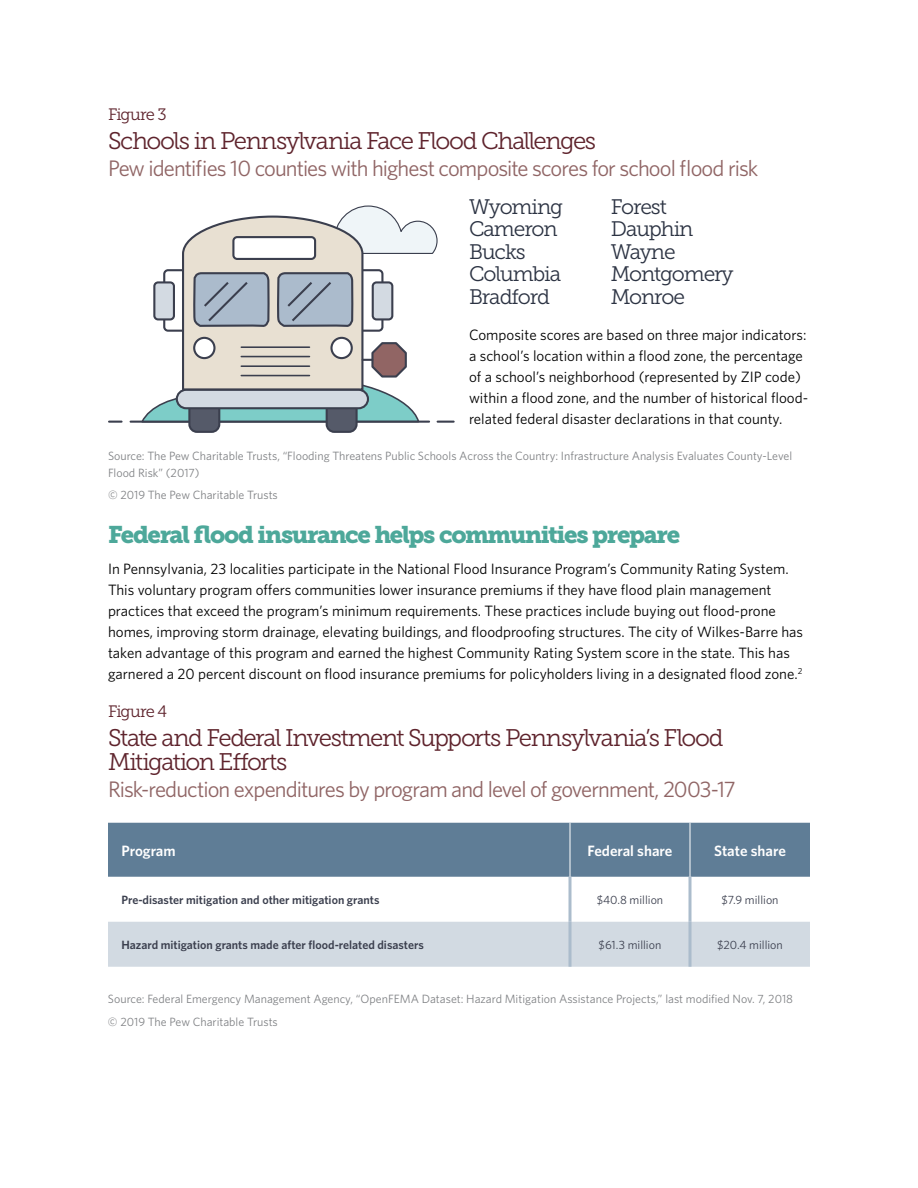
<style>
.page{position:relative;width:918px;height:1188px;background:#fff}
.page>*{position:absolute;margin:0;border:0;box-sizing:border-box;transform-origin:0 0}
.t1{font:24px/24px "Museo Slab 300";letter-spacing:-.055em;color:#5e232c}
.t2{font:24px "Museo Slab 900";letter-spacing:-.055em;color:#4da89a}
.t3{font:22.5px "Whitney";letter-spacing:-.04em;color:#906565}
.t4{font:21px/22.5px "Museo Slab 300";letter-spacing:-.05em;color:#2c3343}
.t5{font:16.5px "Museo Slab 300";letter-spacing:-.055em;color:#5e232c}
.t6{font:15px/21px "Whitney";color:#000}
.t7{font:600 15px "Whitney";color:#fff}
.t8{font:12px/22.5px "Whitney";color:#808285}
.t9{font:600 12px "Whitney";color:#3b3f4e}
.t10{font:12px "Whitney";color:#3b3f4e}
</style>
<div class="page">
<div style="left:108px;top:823px;width:702px;height:54px;background:#5f7d96"></div>
<div style="left:108px;top:922px;width:702px;height:45px;background:#d2dae2"></div>
<svg style="left:568px;top:877px;width:4px;height:45px"></svg>
<svg style="left:688px;top:877px;width:4px;height:45px"></svg>
<svg style="left:568px;top:922px;width:4px;height:45px"></svg>
<svg style="left:688px;top:922px;width:4px;height:45px"></svg>
<hr style="left:570px;top:823px;width:1px;height:54px;background:#fff">
<hr style="left:690px;top:823px;width:1px;height:54px;background:#fff">
<svg style="left:109px;top:421px;width:13px;height:2px"></svg>
<hr style="left:131px;top:421px;width:298px;height:2px;background:#3b3f4e">
<div style="left:189px;top:397px;width:30px;height:35px;background:#555a69;border-radius:8px"></div>
<div style="left:188px;top:396px;width:32px;height:37px;border:2px solid #3b3f4e;border-radius:8px"></div>
<div style="left:327px;top:397px;width:30px;height:35px;background:#555a69;border-radius:8px"></div>
<div style="left:326px;top:396px;width:32px;height:37px;border:2px solid #3b3f4e;border-radius:8px"></div>
<svg style="left:140px;top:205px;width:314px;height:218px"></svg>
<hr style="left:241px;top:365px;width:68px;height:2px;background:#3b3f4e">
<hr style="left:241px;top:375px;width:68px;height:1px;background:#3b3f4e">
<p class="t5" style="left:108px;top:106px;width:60px">Figure 3</p>
<h1 class="t1" style="left:108px;top:129px;width:490px">Schools in Pennsylvania Face Flood Challenges</h1>
<h2 class="t3" style="left:108px;top:153px;width:652px">Pew identifies 10 counties with highest composite scores for school flood risk</h2>
<h3 class="t4" style="left:469px;top:196px;width:95px">Wyoming<br>Cameron<br>Bucks<br>Columbia<br>Bradford</h3>
<h3 class="t4" style="left:611px;top:196px;width:124px">Forest<br>Dauphin<br>Wayne<br>Montgomery<br>Monroe</h3>
<p class="t6" style="left:469px;top:324px;width:341px">Composite scores are based on three major indicators: a school’s location within a flood zone, the percentage of a school’s neighborhood (represented by ZIP code) within a flood zone, and the number of historical flood&shy;related federal disaster declarations in that county.</p>
<p class="t8" style="left:108px;top:448px;width:686px;line-height:16.5px">Source: The Pew Charitable Trusts, “Flooding Threatens Public Schools Across the Country: Infrastructure Analysis Evaluates County-Level<br>Flood Risk” (2017)</p>
<p class="t8" style="left:108px;top:484px;width:171px">© 2019 The Pew Charitable Trusts</p>
<h1 class="t2" style="left:108px;top:520px;width:574px">Federal flood insurance helps communities prepare</h1>
<p class="t6" style="left:108px;top:558px;width:697px">In Pennsylvania, 23 localities participate in the National Flood Insurance Program’s Community Rating System.<br>This voluntary program offers communities lower insurance premiums if they have flood plain management practices that exceed the program’s minimum requirements. These practices include buying out flood-prone homes, improving storm drainage, elevating buildings, and floodproofing structures. The city of Wilkes-Barre has taken advantage of this program and earned the highest Community Rating System score in the state. This has garnered a 20 percent discount on flood insurance premiums for policyholders living in a designated flood zone.<sup>2</sup></p>
<p class="t5" style="left:108px;top:703px;width:61px">Figure 4</p>
<h1 class="t1" style="left:108px;top:726px;width:617px">State and Federal Investment Supports Pennsylvania’s Flood<br>Mitigation Efforts</h1>
<h2 class="t3" style="left:108px;top:774px;width:629px">Risk-reduction expenditures by program and level of government, 2003-17</h2>
<p class="t7" style="left:122px;top:841px;width:56px">Program</p>
<p class="t7" style="left:588px;top:841px;width:86px">Federal share</p>
<p class="t7" style="left:714px;top:841px;width:73px">State share</p>
<p class="t9" style="left:122px;top:892px;width:259px">Pre-disaster mitigation and other mitigation grants</p>
<p class="t10" style="left:597px;top:892px;width:68px">$40.8 million</p>
<p class="t10" style="left:721px;top:892px;width:59px">$7.9 million</p>
<p class="t9" style="left:121px;top:937px;width:304px">Hazard mitigation grants made after flood-related disasters</p>
<p class="t10" style="left:599px;top:937px;width:64px">$61.3 million</p>
<p class="t10" style="left:717px;top:937px;width:67px">$20.4 million</p>
<p class="t8" style="left:108px;top:988px;width:687px">Source: Federal Emergency Management Agency, “OpenFEMA Dataset: Hazard Mitigation Assistance Projects,” last modified Nov. 7, 2018 © 2019 The Pew Charitable Trusts</p>
</div>
